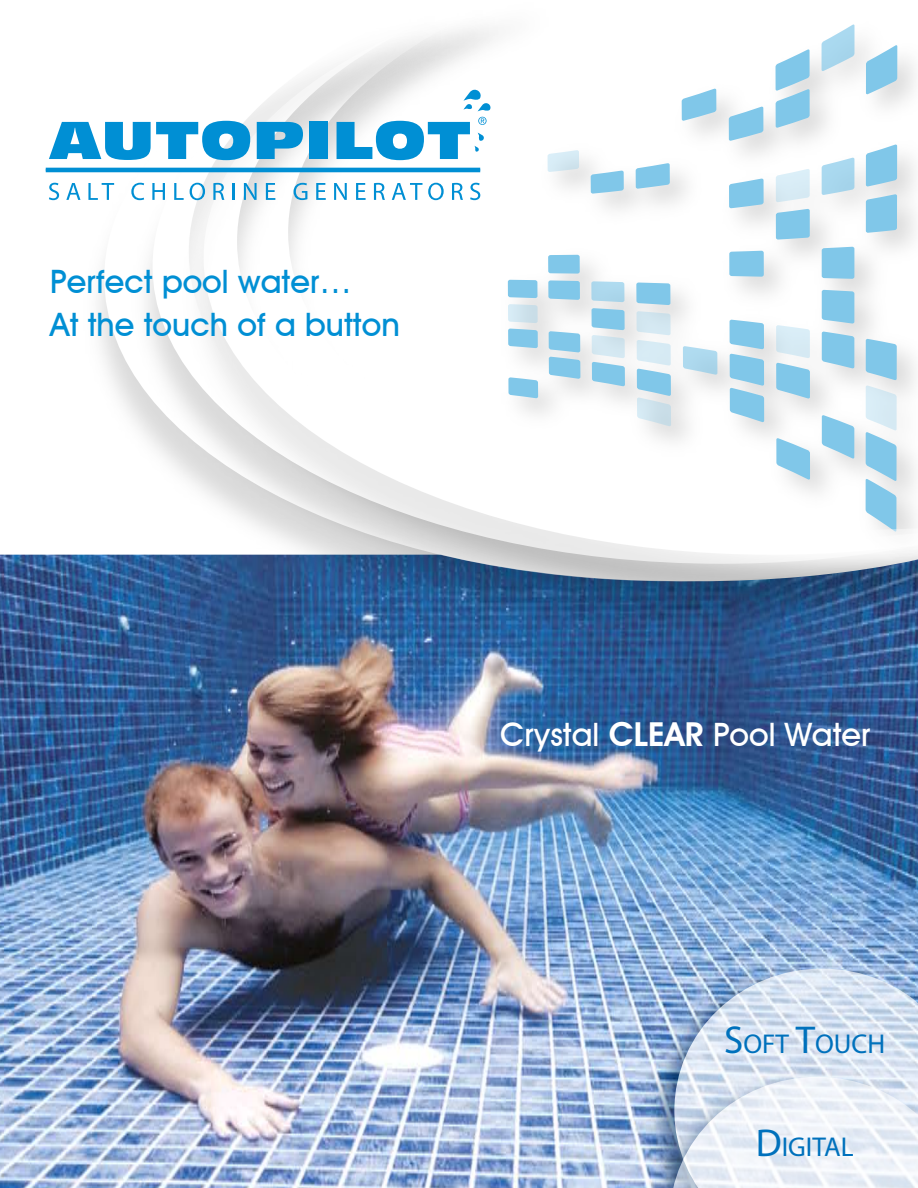
<style>
.page{position:relative;width:918px;height:1188px;background:#fff}
.page>*{position:absolute;margin:0;border:0;box-sizing:border-box;transform-origin:0 0}
.t1{font:500 32.25px/43.5px "Avant Garde IT Cby BT";color:#008fd4}
.t2{font:500 32.25px "Avant Garde IT Cby BT";color:#fff}
.t3{font:27.3px "Myriad";color:#0071bc}
.s1{font-weight:600;font-size:33px}
.s2{font-size:39px}
</style>
<div class="page">
<img style="left:0;top:555px;width:918px;height:633px">
<img style="left:76px;top:167px;width:842px;height:478px">
<svg style="left:104px;top:167px;width:20px;height:414px"></svg>
<img style="left:124px;top:167px;width:794px;height:461px">
<svg style="left:153px;top:24px;width:765px;height:540px"></svg>
<img style="left:640px;top:956px;width:278px;height:108px">
<svg style="left:674px;top:969px;width:244px;height:95px;background:#c7d7ea"></svg>
<img style="left:635px;top:1064px;width:283px;height:124px">
<svg style="left:670px;top:1077px;width:248px;height:111px"></svg>
<svg style="left:49px;top:121px;width:201px;height:39px"></svg>
<svg style="left:257px;top:122px;width:46px;height:37px;background:#3da6d9"></svg>
<div style="left:310px;top:122px;width:18px;height:37px;background:#008fd4"></div>
<hr style="left:46px;top:168px;width:434px;height:4px;background:#008fd4">
<svg style="left:463px;top:89px;width:28px;height:22px"></svg>
<svg style="left:337px;top:117px;width:150px;height:43px"></svg>
<svg style="left:49px;top:183px;width:10px;height:17px"></svg>
<svg style="left:66px;top:183px;width:14px;height:17px"></svg>
<svg style="left:88px;top:183px;width:26px;height:17px"></svg>
<svg style="left:131px;top:183px;width:13px;height:17px"></svg>
<svg style="left:152px;top:183px;width:13px;height:17px"></svg>
<svg style="left:174px;top:183px;width:10px;height:17px"></svg>
<svg style="left:190px;top:183px;width:15px;height:17px"></svg>
<svg style="left:213px;top:183px;width:11px;height:17px"></svg>
<hr style="left:232px;top:183px;width:3px;height:17px;background:#008fd4">
<svg style="left:244px;top:183px;width:13px;height:17px"></svg>
<svg style="left:266px;top:183px;width:9px;height:17px"></svg>
<svg style="left:294px;top:183px;width:13px;height:17px"></svg>
<svg style="left:316px;top:183px;width:10px;height:17px"></svg>
<svg style="left:334px;top:183px;width:13px;height:17px"></svg>
<svg style="left:356px;top:183px;width:10px;height:17px"></svg>
<svg style="left:374px;top:183px;width:11px;height:17px"></svg>
<svg style="left:392px;top:183px;width:52px;height:17px"></svg>
<svg style="left:452px;top:183px;width:11px;height:17px"></svg>
<svg style="left:470px;top:183px;width:10px;height:17px"></svg>
<p class="t1" style="left:50px;top:259px;width:351px">Perfect pool water…<br>At the touch of a button</p>
<p class="t2" style="left:500px;top:715px;width:372px">Crystal <span class="s1">CLEAR</span> Pool Water</p>
<p class="t3" style="left:724px;top:1030px;width:163px"><span class="s2">S</span>OFT <span class="s2">T</span>OUCH</p>
<p class="t3" style="left:756px;top:1134px;width:99px"><span class="s2">D</span>IGITAL</p>
</div>
